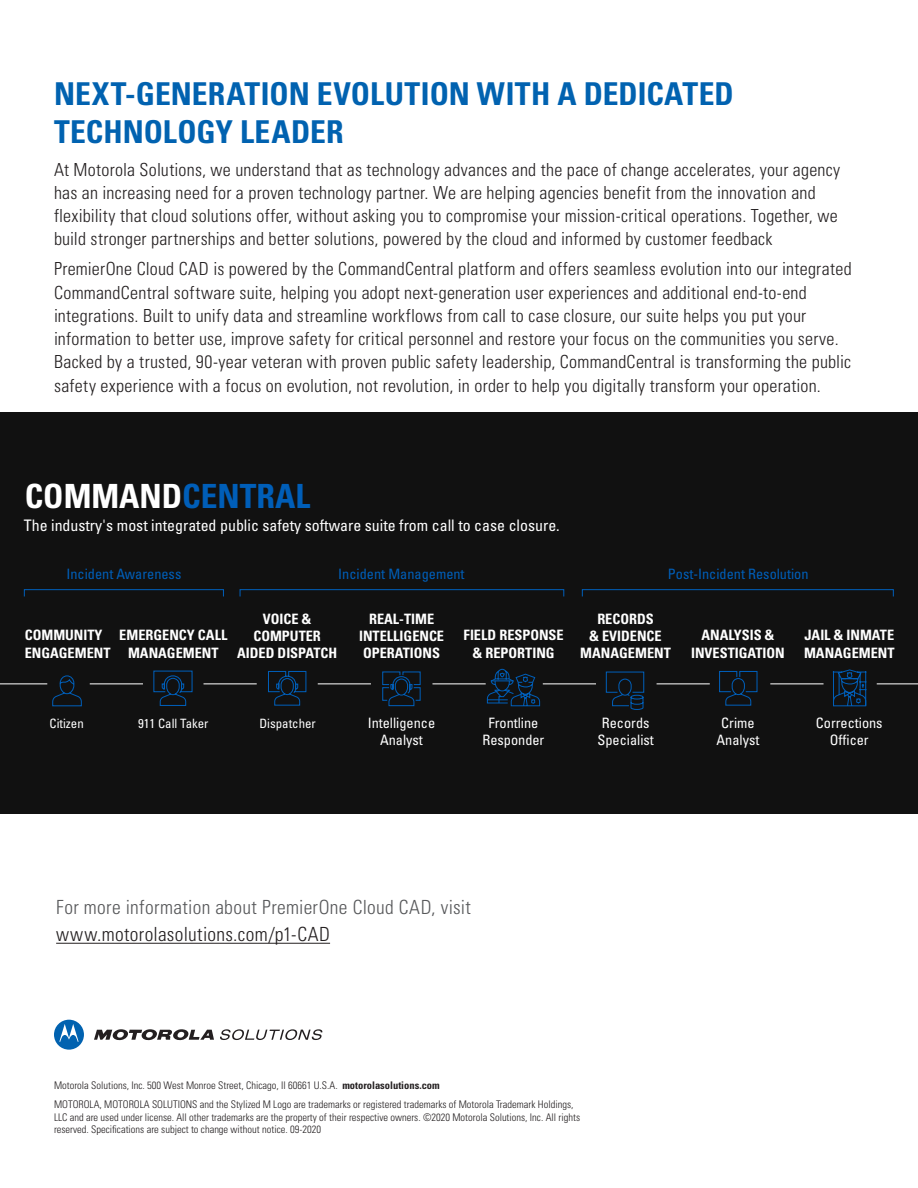
<style>
.page{position:relative;width:918px;height:1188px;background:#fff}
.page>*{position:absolute;margin:0;border:0;box-sizing:border-box;transform-origin:0 0}
.t1{font:700 condensed 33.3px "Univers";color:#fff}
.Body_Text{font:700 condensed 31.5px/37.8px "Univers";letter-spacing:.005em;color:#0162b0}
.t2{font:300 condensed 19.5px "Univers LT Std";letter-spacing:.015em;color:#57585a}
.t3{font:300 condensed 19.5px "Univers LT Std";letter-spacing:.02em;color:#231f20}
.Body_Text-2{font:300 condensed 18px/23.2px "Univers";letter-spacing:.015em;color:#231f20}
.t4{font:condensed 15.9px "Univers";color:#fff}
.t5{font:700 condensed 14.25px/17.1px "Univers";color:#fff;text-align:center}
.t6{font:condensed 14.25px/17.1px "Univers";color:#fff;text-align:center}
.t7{font:condensed 14.25px "Univers";color:#005eb8}
.t8{font:condensed 12.9px "Univers";color:#fff}
.t9{font:300 condensed 10.5px/12.6px "Univers LT Std";color:#231f20}
.s1{color:#005eb8}
.s2{font-weight:700}
</style>
<div class="page">
<svg style="left:94px;top:1029px;width:120px;height:12px"></svg>
<svg style="left:54px;top:1020px;width:30px;height:30px"></svg>
<svg style="left:220px;top:1029px;width:102px;height:11px"></svg>
<hr style="left:56px;top:943px;width:274px;height:1px;background:#231f20">
<div style="left:0;top:413px;width:918px;height:401px;background:#111"></div>
<svg style="left:719px;top:671px;width:39px;height:35px"></svg>
<svg style="left:605px;top:671px;width:40px;height:39px"></svg>
<svg style="left:486px;top:668px;width:55px;height:39px"></svg>
<svg style="left:382px;top:671px;width:39px;height:36px"></svg>
<svg style="left:268px;top:671px;width:39px;height:35px"></svg>
<svg style="left:153px;top:670px;width:40px;height:36px"></svg>
<svg style="left:52px;top:675px;width:30px;height:32px"></svg>
<svg style="left:832px;top:669px;width:35px;height:38px"></svg>
<hr style="left:90px;top:683px;width:53px;height:1px;background:#fff">
<hr style="left:0;top:683px;width:47px;height:1px;background:#fff">
<hr style="left:204px;top:683px;width:53px;height:1px;background:#fff">
<hr style="left:318px;top:683px;width:53px;height:1px;background:#fff">
<hr style="left:432px;top:683px;width:54px;height:1px;background:#fff">
<hr style="left:543px;top:683px;width:53px;height:1px;background:#fff">
<hr style="left:657px;top:683px;width:53px;height:1px;background:#fff">
<hr style="left:770px;top:683px;width:54px;height:1px;background:#fff">
<hr style="left:877px;top:683px;width:41px;height:1px;background:#fff">
<div style="left:24px;top:589px;width:200px;height:8px;border:1px solid #005eb8"></div>
<div style="left:240px;top:589px;width:324px;height:8px;border:1px solid #005eb8"></div>
<div style="left:582px;top:589px;width:312px;height:8px;border:1px solid #005eb8"></div>
<p class="Body_Text" style="left:54px;top:75px;width:681px">NEXT-GENERATION EVOLUTION WITH A DEDICATED<br>TECHNOLOGY LEADER</p>
<p class="Body_Text-2" style="left:54px;top:158px;width:788px">At Motorola Solutions, we understand that as technology advances and the pace of change accelerates, your agency has an increasing need for a proven technology partner. We are helping agencies benefit from the innovation and flexibility that cloud solutions offer, without asking you to compromise your mission-critical operations. Together, we build stronger partnerships and better solutions, powered by the cloud and informed by customer feedback</p>
<p class="Body_Text-2" style="left:54px;top:257px;width:799px">PremierOne Cloud CAD is powered by the CommandCentral platform and offers seamless evolution into our integrated CommandCentral software suite, helping you adopt next-generation user experiences and additional end-to-end integrations. Built to unify data and streamline workflows from call to case closure, our suite helps you put your information to better use, improve safety for critical personnel and restore your focus on the communities you serve.<br>Backed by a trusted, 90-year veteran with proven public safety leadership, CommandCentral is transforming the public safety experience with a focus on evolution, not revolution, in order to help you digitally transform your operation.</p>
<p class="t1" style="left:25px;top:476px;width:287px">COMMAND<span class="s1">CENTRAL</span></p>
<p class="t4" style="left:24px;top:515px;width:538px">The industry's most integrated public safety software suite from call to case closure.</p>
<p class="t7" style="left:66px;top:564px;width:116px">Incident Awareness</p>
<p class="t7" style="left:338px;top:564px;width:128px">Incident Management</p>
<p class="t7" style="left:668px;top:564px;width:142px">Post-Incident Resolution</p>
<p class="t5" style="left:25px;top:627px;width:87px;text-align:left">COMMUNITY<br>ENGAGEMENT</p>
<p class="t5" style="left:237px;top:610px;width:102px">VOICE &amp;<br>COMPUTER<br>AIDED DISPATCH</p>
<p class="t5" style="left:580px;top:610px;width:92px">RECORDS<br>&amp; EVIDENCE<br>MANAGEMENT</p>
<p class="t5" style="left:359px;top:610px;width:87px">REAL-TIME<br>INTELLIGENCE<br>OPERATIONS</p>
<p class="t5" style="left:119px;top:627px;width:110px">EMERGENCY CALL<br>MANAGEMENT</p>
<p class="t5" style="left:464px;top:627px;width:102px">FIELD RESPONSE &amp; REPORTING</p>
<p class="t5" style="left:691px;top:627px;width:95px">ANALYSIS &amp;<br>INVESTIGATION</p>
<p class="t5" style="left:804px;top:627px;width:92px;text-align:left">JAIL &amp; INMATE<br>MANAGEMENT</p>
<p class="t8" style="left:50px;top:715px;width:36px">Citizen</p>
<p class="t8" style="left:138px;top:715px;width:72px">911 Call Taker</p>
<p class="t8" style="left:259px;top:715px;width:58px">Dispatcher</p>
<p class="t6" style="left:368px;top:714px;width:69px">Intelligence<br>Analyst</p>
<p class="t6" style="left:482px;top:714px;width:63px">Frontline<br>Responder</p>
<p class="t6" style="left:598px;top:714px;width:58px">Records<br>Specialist</p>
<p class="t6" style="left:717px;top:714px;width:44px">Crime<br>Analyst</p>
<p class="t6" style="left:816px;top:714px;width:68px">Corrections<br>Officer</p>
<p class="t2" style="left:56px;top:896px;width:416px">For more information about PremierOne Cloud CAD, visit</p>
<p class="t3" style="left:56px;top:923px;width:275px">www.motorolasolutions.com/p1-CAD</p>
<p class="t9" style="left:54px;top:1079px;width:387px">Motorola Solutions, Inc. 500 West Monroe Street, Chicago, Il 60661 U.S.A. <span class="s2">motorolasolutions.com</span></p>
<p class="t9" style="left:54px;top:1098px;width:528px">MOTOROLA, MOTOROLA SOLUTIONS and the Stylized M Logo are trademarks or registered trademarks of Motorola Trademark Holdings,<br>LLC and are used under license. All other trademarks are the property of their respective owners. ©2020 Motorola Solutions, Inc. All rights reserved. Specifications are subject to change without notice. 09-2020</p>
</div>
